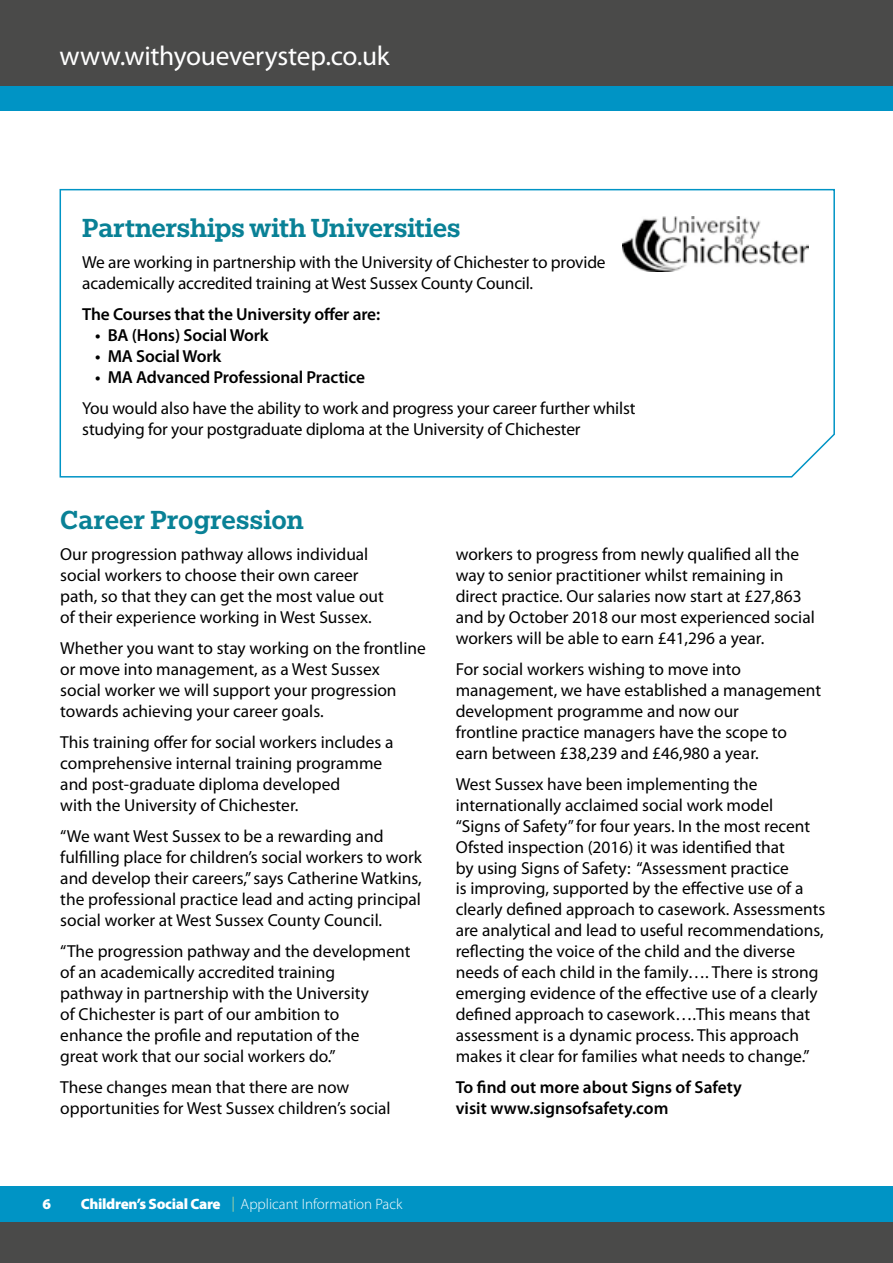
<style>
.page{position:relative;width:893px;height:1263px;background:#fff}
.page>*{position:absolute;margin:0;border:0;box-sizing:border-box;transform-origin:0 0}
.Myriad_Body_Text_par{font:500 28.5px "Egyptian Slate Pro";letter-spacing:-.005em;color:#098196}
.t1{font:27.45px "Myriad Pro";letter-spacing:-.01em;color:#fff}
.Myriad_Body_Text_par-2{font:17.4px/20.9px "Myriad Pro";color:#000}
.Myriad_Body_Text_par-3{font:600 17.4px/20.9px "Myriad Pro";letter-spacing:-.01em;color:#000}
.t2{font:300 15px "Myriad Pro";color:#fff}
.t3{font:900 15px "Myriad Pro";color:#fff}
.s1{font-weight:900}
.s2{font-weight:400;color:#96cca6}
</style>
<div class="page">
<div style="left:0;top:1186px;width:893px;height:36px;background:#0094c5"></div>
<div style="left:0;top:85px;width:893px;height:26px;background:#0094c5"></div>
<div style="left:0;top:0;width:893px;height:85px;background:#4a4a49"></div>
<div style="left:0;top:1222px;width:893px;height:41px;background:#4a4a49"></div>
<svg style="left:59px;top:188px;width:776px;height:290px"></svg>
<img style="left:623px;top:217px;width:185px;height:55px">
<p class="t1" style="left:60px;top:39px;width:332px">www.withyoueverystep.co.uk</p>
<p class="Myriad_Body_Text_par" style="left:82px;top:212px;width:380px">Partnerships with Universities</p>
<p class="Myriad_Body_Text_par-2" style="left:82px;top:251px;width:525px">We are working in partnership with the University of Chichester to provide academically accredited training at West Sussex County Council.</p>
<p class="Myriad_Body_Text_par-3" style="left:82px;top:303px;width:299px">The Courses that the University offer are:</p>
<p class="Myriad_Body_Text_par-3" style="left:95px;top:324px;width:175px">• BA (Hons) Social Work</p>
<p class="Myriad_Body_Text_par-3" style="left:95px;top:345px;width:128px">• MA Social Work</p>
<p class="Myriad_Body_Text_par-3" style="left:95px;top:366px;width:271px">• MA Advanced Professional Practice</p>
<p class="Myriad_Body_Text_par-2" style="left:82px;top:398px;width:555px">You would also have the ability to work and progress your career further whilst studying for your postgraduate diploma at the University of Chichester</p>
<p class="Myriad_Body_Text_par" style="left:60px;top:505px;width:245px">Career Progression</p>
<p class="Myriad_Body_Text_par-2" style="left:60px;top:544px;width:325px">Our progression pathway allows individual social workers to choose their own career path, so that they can get the most value out of their experience working in West Sussex.</p>
<p class="Myriad_Body_Text_par-2" style="left:60px;top:638px;width:367px">Whether you want to stay working on the frontline or move into management, as a West Sussex<br>social worker we will support your progression towards achieving your career goals.</p>
<p class="Myriad_Body_Text_par-2" style="left:60px;top:732px;width:335px">This training offer for social workers includes a comprehensive internal training programme and post-graduate diploma developed<br>with the University of Chichester.</p>
<p class="Myriad_Body_Text_par-2" style="left:60px;top:826px;width:363px">“We want West Sussex to be a rewarding and fulfilling place for children’s social workers to work and develop their careers,” says Catherine Watkins, the professional practice lead and acting principal social worker at West Sussex County Council.</p>
<p class="Myriad_Body_Text_par-2" style="left:60px;top:940px;width:352px">“The progression pathway and the development of an academically accredited training<br>pathway in partnership with the University<br>of Chichester is part of our ambition to<br>enhance the profile and reputation of the<br>great work that our social workers do.”</p>
<p class="Myriad_Body_Text_par-2" style="left:60px;top:1076px;width:332px">These changes mean that there are now opportunities for West Sussex children’s social</p>
<p class="Myriad_Body_Text_par-2" style="left:456px;top:544px;width:361px">workers to progress from newly qualified all the way to senior practitioner whilst remaining in direct practice. Our salaries now start at £27,863 and by October 2018 our most experienced social workers will be able to earn £41,296 a year.</p>
<p class="Myriad_Body_Text_par-2" style="left:456px;top:659px;width:367px">For social workers wishing to move into management, we have established a management development programme and now our<br>frontline practice managers have the scope to earn between £38,239 and £46,980 a year.</p>
<p class="Myriad_Body_Text_par-2" style="left:456px;top:773px;width:371px">West Sussex have been implementing the internationally acclaimed social work model<br>“Signs of Safety” for four years. In the most recent Ofsted inspection (2016) it was identified that<br>by using Signs of Safety: “Assessment practice<br>is improving, supported by the effective use of a clearly defined approach to casework. Assessments are analytical and lead to useful recommendations, reflecting the voice of the child and the diverse needs of each child in the family…. There is strong emerging evidence of the effective use of a clearly defined approach to casework….This means that assessment is a dynamic process. This approach makes it clear for families what needs to change.”</p>
<p class="Myriad_Body_Text_par-3" style="left:456px;top:1076px;width:288px">To find out more about Signs of Safety visit www.signsofsafety.com</p>
<p class="t3" style="left:43px;top:1194px;width:10px">6</p>
<p class="t2" style="left:81px;top:1195px;width:323px"><span class="s1">Children’s Social Care</span> <span class="s2">|</span> Applicant Information Pack</p>
</div>
